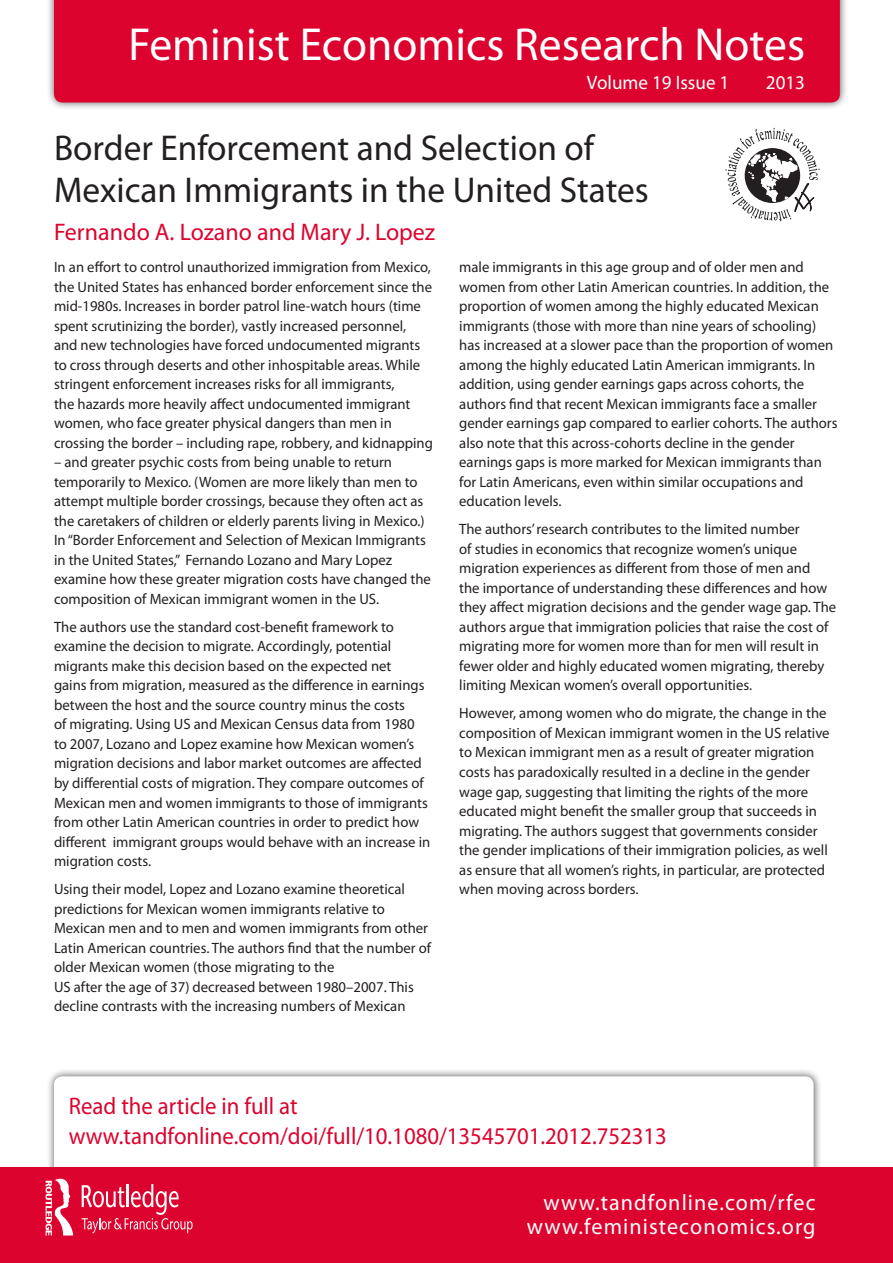
<style>
.page{position:relative;width:893px;height:1263px;background:#fff}
.page>*{position:absolute;margin:0;border:0;box-sizing:border-box;transform-origin:0 0}
.t1{font:46.5px "Myriad Pro";color:#fff}
.t2{font:36px/42px "Myriad Pro";color:#231f20}
.t3{font:24px/30px "Myriad Pro";color:#dc032e;scale:.95 1}
.t4{font:24px "Myriad Pro";color:#dc032e}
.t5{font:22.5px/24px "Myriad Pro";letter-spacing:.05em;color:#fff;text-align:right}
.t6{font:19.5px "Myriad Pro";color:#fff}
.Main_text{font:15px/19.5px "Myriad Pro";color:#231f20}
</style>
<div class="page">
<div style="left:46px;top:0;width:802px;height:111px;background:#231f20;opacity:.75"></div>
<div style="left:54px;top:0;width:786px;height:102px;background:#dc032e"></div>
<div style="left:46px;top:1068px;width:776px;height:195px;background:#231f20;opacity:.75"></div>
<svg style="left:54px;top:1076px;width:760px;height:92px"></svg>
<svg style="left:725px;top:128px;width:95px;height:94px"></svg>
<div style="left:0;top:1168px;width:893px;height:95px;background:#dc032e"></div>
<svg style="left:82px;top:1184px;width:111px;height:49px"></svg>
<svg style="left:45px;top:1178px;width:28px;height:58px"></svg>
<p class="t1" style="left:129px;top:16px;width:678px">Feminist Economics Research Notes</p>
<p class="t6" style="left:587px;top:70px;width:144px">Volume 19 Issue 1</p>
<p class="t6" style="left:766px;top:70px;width:41px">2013</p>
<p class="t2" style="left:54px;top:126px;width:596px">Border Enforcement and Selection of<br>Mexican Immigrants in the United States</p>
<p class="t4" style="left:54px;top:217px;width:383px">Fernando A. Lozano and Mary J. Lopez</p>
<p class="Main_text" style="left:54px;top:257px;width:380px">In an effort to control unauthorized immigration from Mexico, the United States has enhanced border enforcement since the mid-1980s. Increases in border patrol line-watch hours (time spent scrutinizing the border), vastly increased personnel, and new technologies have forced undocumented migrants to cross through deserts and other inhospitable areas. While stringent enforcement increases risks for all immigrants,<br>the hazards more heavily affect undocumented immigrant women, who face greater physical dangers than men in crossing the border – including rape, robbery, and kidnapping</p>
<p class="Main_text" style="left:54px;top:452px;width:378px">– and greater psychic costs from being unable to return temporarily to Mexico. (Women are more likely than men to attempt multiple border crossings, because they often act as the caretakers of children or elderly parents living in Mexico.)<br>In “Border Enforcement and Selection of Mexican Immigrants in the United States,” Fernando Lozano and Mary Lopez examine how these greater migration costs have changed the composition of Mexican immigrant women in the US.</p>
<p class="Main_text" style="left:54px;top:617px;width:378px">The authors use the standard cost-benefit framework to examine the decision to migrate. Accordingly, potential migrants make this decision based on the expected net<br>gains from migration, measured as the difference in earnings between the host and the source country minus the costs<br>of migrating. Using US and Mexican Census data from 1980 to 2007, Lozano and Lopez examine how Mexican women’s migration decisions and labor market outcomes are affected by differential costs of migration. They compare outcomes of Mexican men and women immigrants to those of immigrants from other Latin American countries in order to predict how different immigrant groups would behave with an increase in migration costs.</p>
<p class="Main_text" style="left:54px;top:879px;width:379px">Using their model, Lopez and Lozano examine theoretical predictions for Mexican women immigrants relative to Mexican men and to men and women immigrants from other Latin American countries. The authors find that the number of older Mexican women (those migrating to the<br>US after the age of 37) decreased between 1980–2007. This decline contrasts with the increasing numbers of Mexican</p>
<p class="Main_text" style="left:459px;top:257px;width:380px">male immigrants in this age group and of older men and women from other Latin American countries. In addition, the proportion of women among the highly educated Mexican immigrants (those with more than nine years of schooling) has increased at a slower pace than the proportion of women among the highly educated Latin American immigrants. In addition, using gender earnings gaps across cohorts, the authors find that recent Mexican immigrants face a smaller gender earnings gap compared to earlier cohorts. The authors also note that this across-cohorts decline in the gender earnings gaps is more marked for Mexican immigrants than for Latin Americans, even within similar occupations and education levels.</p>
<p class="Main_text" style="left:459px;top:519px;width:378px">The authors’ research contributes to the limited number<br>of studies in economics that recognize women’s unique migration experiences as different from those of men and<br>the importance of understanding these differences and how they affect migration decisions and the gender wage gap. The authors argue that immigration policies that raise the cost of migrating more for women more than for men will result in fewer older and highly educated women migrating, thereby limiting Mexican women’s overall opportunities.</p>
<p class="Main_text" style="left:459px;top:703px;width:372px">However, among women who do migrate, the change in the composition of Mexican immigrant women in the US relative to Mexican immigrant men as a result of greater migration costs has paradoxically resulted in a decline in the gender wage gap, suggesting that limiting the rights of the more educated might benefit the smaller group that succeeds in migrating. The authors suggest that governments consider the gender implications of their immigration policies, as well as ensure that all women’s rights, in particular, are protected when moving across borders.</p>
<p class="t3" style="left:69px;top:1090px;width:631px">Read the article in full at www.tandfonline.com/doi/full/10.1080/13545701.2012.752313</p>
<p class="t5" style="left:527px;top:1189px;width:290px">www.tandfonline.com/rfec www.feministeconomics.org</p>
</div>
